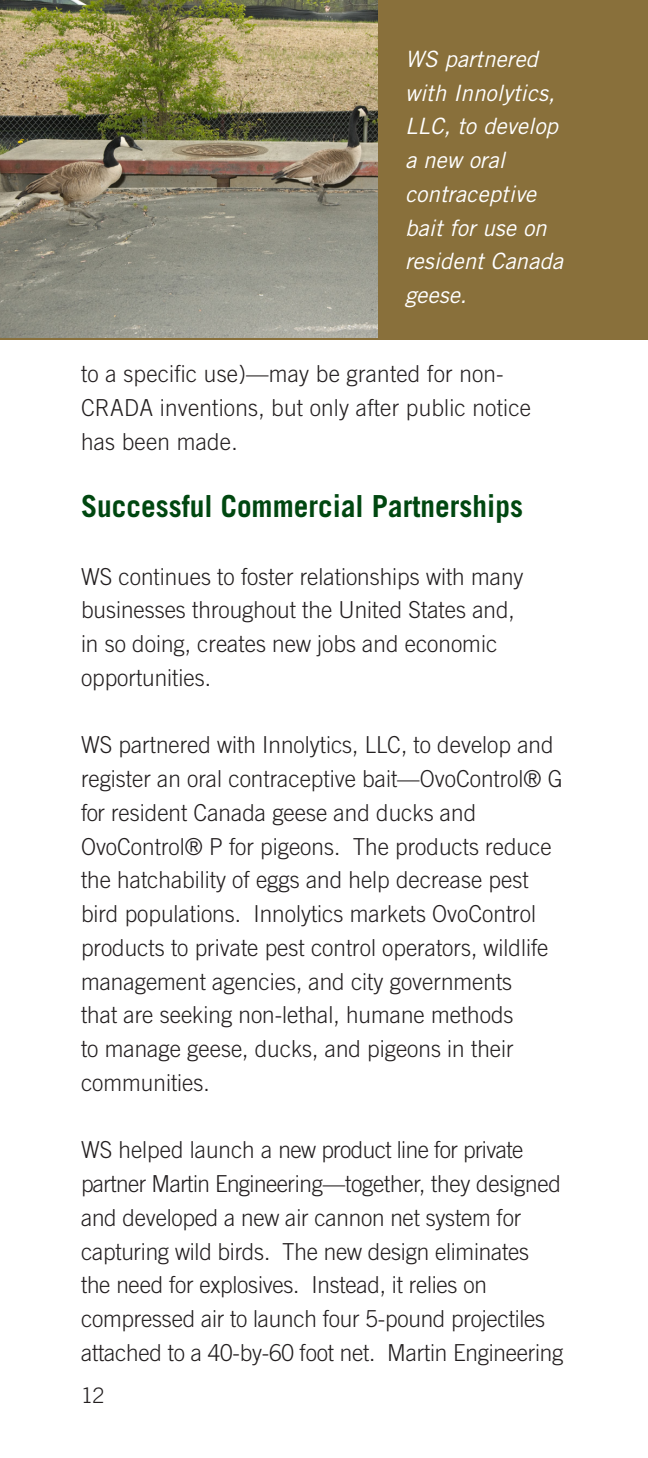
<style>
.page{position:relative;width:648px;height:1458px;background:#fff}
.page>*{position:absolute;margin:0;border:0;box-sizing:border-box;transform-origin:0 0}
.Standard_paragraph_1{font:700 30.38px "Trade Gothic";color:#004710;scale:.96 1}
.Standard_paragraph_1-2{font:300 23.4px/33.8px "Trade Gothic";color:#231f20;scale:.96 1}
.t1{font:italic 22.5px/33.8px "Trade Gothic";color:#fff}
.Intro_Text{font:300 21.38px "Trade Gothic";color:#231f20}
</style>
<div class="page">
<div style="left:0;top:0;width:648px;height:340px;background:#89703b"></div>
<img style="left:0;top:0;width:378px;height:338px">
<p class="t1" style="left:405px;top:42px;width:160px">WS partnered with Innolytics,<br>LLC, to develop a new oral contraceptive bait for use on resident Canada geese.</p>
<p class="Standard_paragraph_1-2" style="left:81px;top:357px;width:470px">to a specific use)—may be granted for non-<br>CRADA inventions, but only after public notice has been made.</p>
<p class="Standard_paragraph_1" style="left:81px;top:488px;width:462px">Successful Commercial Partnerships</p>
<p class="Standard_paragraph_1-2" style="left:81px;top:559px;width:462px">WS continues to foster relationships with many businesses throughout the United States and, in so doing, creates new jobs and economic opportunities.</p>
<p class="Standard_paragraph_1-2" style="left:81px;top:728px;width:503px">WS partnered with Innolytics, LLC, to develop and register an oral contraceptive bait—OvoControl® G</p>
<p class="Standard_paragraph_1-2" style="left:81px;top:795px;width:492px">for resident Canada geese and ducks and OvoControl® P for pigeons. The products reduce the hatchability of eggs and help decrease pest bird populations. Innolytics markets OvoControl products to private pest control operators, wildlife management agencies, and city governments that are seeking non-lethal, humane methods<br>to manage geese, ducks, and pigeons in their communities.</p>
<p class="Standard_paragraph_1-2" style="left:81px;top:1133px;width:504px">WS helped launch a new product line for private partner Martin Engineering—together, they designed and developed a new air cannon net system for capturing wild birds. The new design eliminates the need for explosives. Instead, it relies on compressed air to launch four 5-pound projectiles attached to a 40-by-60 foot net. Martin Engineering</p>
<p class="Intro_Text" style="left:81px;top:1383px;width:25px">12</p>
</div>
